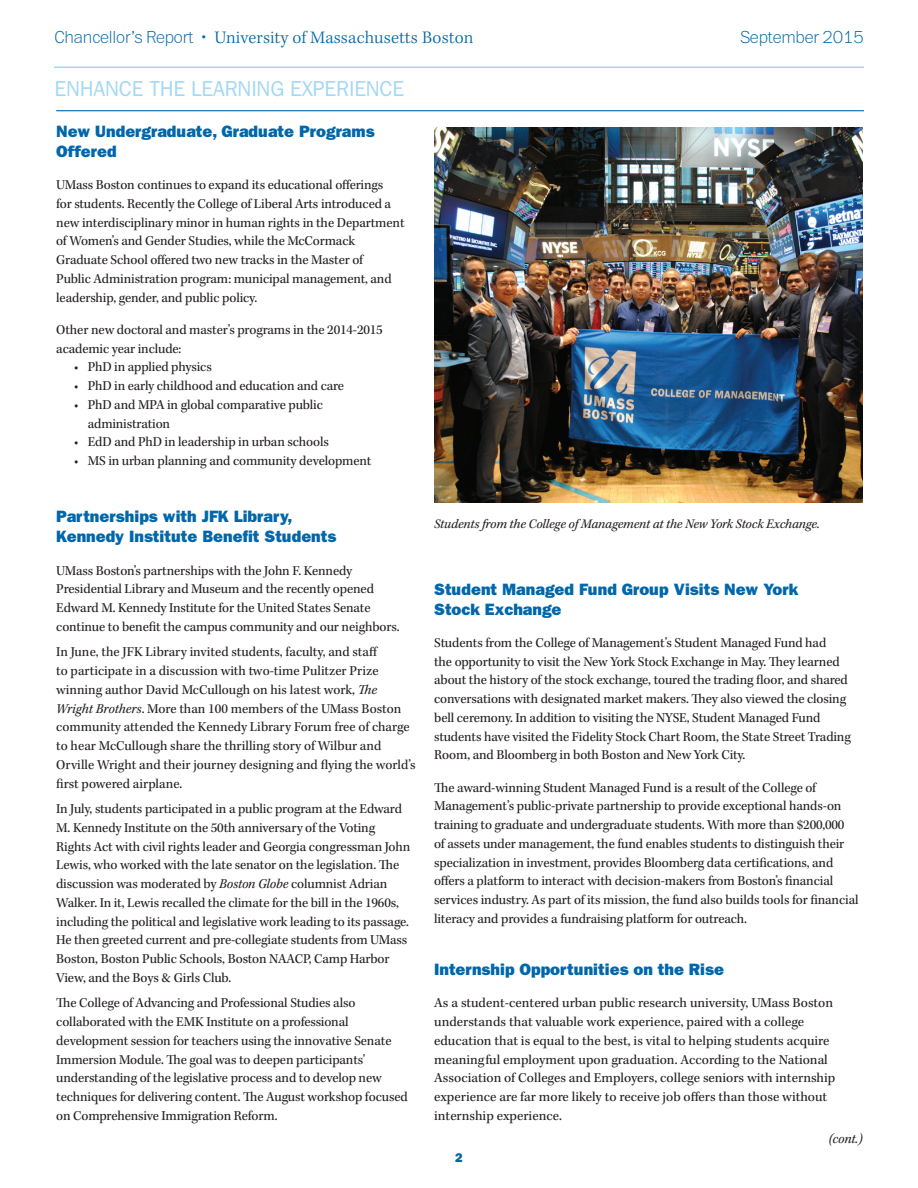
<style>
.page{position:relative;width:918px;height:1188px;background:#fff}
.page>*{position:absolute;margin:0;border:0;box-sizing:border-box;transform-origin:0 0}
.section_head_sw{font:21.75px "ITC Franklin Gothic Std";letter-spacing:-.01em;color:#a3d8f4}
.t1{font:300 18px "Kepler Std";letter-spacing:.005em;color:#0067aa}
.t2{font:100 18px "Franklin ITC Std";letter-spacing:-.01em;color:#0067aa}
.B_head_sw{font:16.5px/19.8px "ITC Franklin Gothic Std Hvy";color:#0067aa}
.Body_Copy_sw{font:13.95px/18.8px "Kepler Std";letter-spacing:-.01em;color:#231f20}
.Body_Copy_sw-2{font:italic 13.95px "Kepler Std";color:#231f20}
.t3{font:italic 13.5px "Kepler Std";letter-spacing:-.01em;color:#231f20}
.t4{font:12.75px "ITC Franklin Gothic Std Hvy";color:#0067aa}
.s1{font-family:"Franklin ITC Std";font-weight:100}
.s2{font-family:"ITC Franklin Gothic Std";font-weight:400}
.s3{font-style:italic}
</style>
<div class="page">
<hr style="left:54px;top:67px;width:810px;height:1px;background:#a3d8f4">
<hr style="left:56px;top:110px;width:808px;height:1px;background:#0067aa">
<img style="left:434px;top:127px;width:428px;height:375px">
<p class="t1" style="left:55px;top:28px;width:421px"><span class="s1">Chancellor’s Report</span> <span class="s2">•</span> University of Massachusetts Boston</p>
<p class="t2" style="left:740px;top:29px;width:125px">September 2015</p>
<p class="section_head_sw" style="left:55px;top:76px;width:351px">ENHANCE THE LEARNING EXPERIENCE</p>
<p class="B_head_sw" style="left:56px;top:122px;width:320px">New Undergraduate, Graduate Programs<br>Offered</p>
<p class="Body_Copy_sw" style="left:56px;top:176px;width:350px">UMass Boston continues to expand its educational offerings<br>for students. Recently the College of Liberal Arts introduced a new interdisciplinary minor in human rights in the Department of Women’s and Gender Studies, while the McCormack Graduate School offered two new tracks in the Master of<br>Public Administration program: municipal management, and leadership, gender, and public policy.</p>
<p class="Body_Copy_sw" style="left:56px;top:321px;width:328px">Other new doctoral and master’s programs in the 2014-2015 academic year include:</p>
<p class="Body_Copy_sw" style="left:74px;top:358px;width:139px">• PhD in applied physics</p>
<p class="Body_Copy_sw" style="left:74px;top:377px;width:271px">• PhD in early childhood and education and care</p>
<p class="Body_Copy_sw" style="left:88px;top:396px;width:237px;text-indent:-13px">• PhD and MPA in global comparative public administration</p>
<p class="Body_Copy_sw" style="left:74px;top:433px;width:256px">• EdD and PhD in leadership in urban schools</p>
<p class="Body_Copy_sw" style="left:74px;top:452px;width:299px">• MS in urban planning and community development</p>
<p class="B_head_sw" style="left:56px;top:507px;width:238px">Partnerships with JFK Library,</p>
<p class="B_head_sw" style="left:56px;top:527px;width:282px">Kennedy Institute Benefit Students</p>
<p class="Body_Copy_sw" style="left:56px;top:561px;width:345px">UMass Boston’s partnerships with the John F. Kennedy Presidential Library and Museum and the recently opened Edward M. Kennedy Institute for the United States Senate continue to benefit the campus community and our neighbors.</p>
<p class="Body_Copy_sw" style="left:56px;top:643px;width:361px">In June, the JFK Library invited students, faculty, and staff<br>to participate in a discussion with two-time Pulitzer Prize winning author David McCullough on his latest work, <span class="s3">The Wright Brothers</span>. More than 100 members of the UMass Boston community attended the Kennedy Library Forum free of charge to hear McCullough share the thrilling story of Wilbur and Orville Wright and their journey designing and flying the world’s first powered airplane.</p>
<p class="Body_Copy_sw" style="left:56px;top:800px;width:356px">In July, students participated in a public program at the Edward M. Kennedy Institute on the 50th anniversary of the Voting Rights Act with civil rights leader and Georgia congressman John Lewis, who worked with the late senator on the legislation. The discussion was moderated by <span class="s3">Boston Globe</span> columnist Adrian Walker. In it, Lewis recalled the climate for the bill in the 1960s, including the political and legislative work leading to its passage.<br>He then greeted current and pre-collegiate students from UMass Boston, Boston Public Schools, Boston NAACP, Camp Harbor View, and the Boys &amp; Girls Club.</p>
<p class="Body_Copy_sw" style="left:56px;top:994px;width:353px">The College of Advancing and Professional Studies also collaborated with the EMK Institute on a professional development session for teachers using the innovative Senate Immersion Module. The goal was to deepen participants’ understanding of the legislative process and to develop new techniques for delivering content. The August workshop focused on Comprehensive Immigration Reform.</p>
<p class="t3" style="left:434px;top:516px;width:387px">Students from the College of Management at the New York Stock Exchange.</p>
<p class="B_head_sw" style="left:434px;top:579px;width:366px">Student Managed Fund Group Visits New York</p>
<p class="B_head_sw" style="left:434px;top:599px;width:129px">Stock Exchange</p>
<p class="Body_Copy_sw" style="left:434px;top:634px;width:418px">Students from the College of Management’s Student Managed Fund had<br>the opportunity to visit the New York Stock Exchange in May. They learned about the history of the stock exchange, toured the trading floor, and shared conversations with designated market makers. They also viewed the closing bell ceremony. In addition to visiting the NYSE, Student Managed Fund students have visited the Fidelity Stock Chart Room, the State Street Trading Room, and Bloomberg in both Boston and New York City.</p>
<p class="Body_Copy_sw" style="left:434px;top:779px;width:426px">The award-winning Student Managed Fund is a result of the College of Management’s public-private partnership to provide exceptional hands-on training to graduate and undergraduate students. With more than $200,000 of assets under management, the fund enables students to distinguish their specialization in investment, provides Bloomberg data certifications, and offers a platform to interact with decision-makers from Boston’s financial services industry. As part of its mission, the fund also builds tools for financial literacy and provides a fundraising platform for outreach.</p>
<p class="B_head_sw" style="left:434px;top:960px;width:291px">Internship Opportunities on the Rise</p>
<p class="Body_Copy_sw" style="left:434px;top:994px;width:403px">As a student-centered urban public research university, UMass Boston understands that valuable work experience, paired with a college education that is equal to the best, is vital to helping students acquire meaningful employment upon graduation. According to the National Association of Colleges and Employers, college seniors with internship experience are far more likely to receive job offers than those without internship experience.</p>
<p class="t4" style="left:455px;top:1150px;width:9px">2</p>
<p class="Body_Copy_sw-2" style="left:829px;top:1130px;width:35px">(cont.)</p>
</div>
